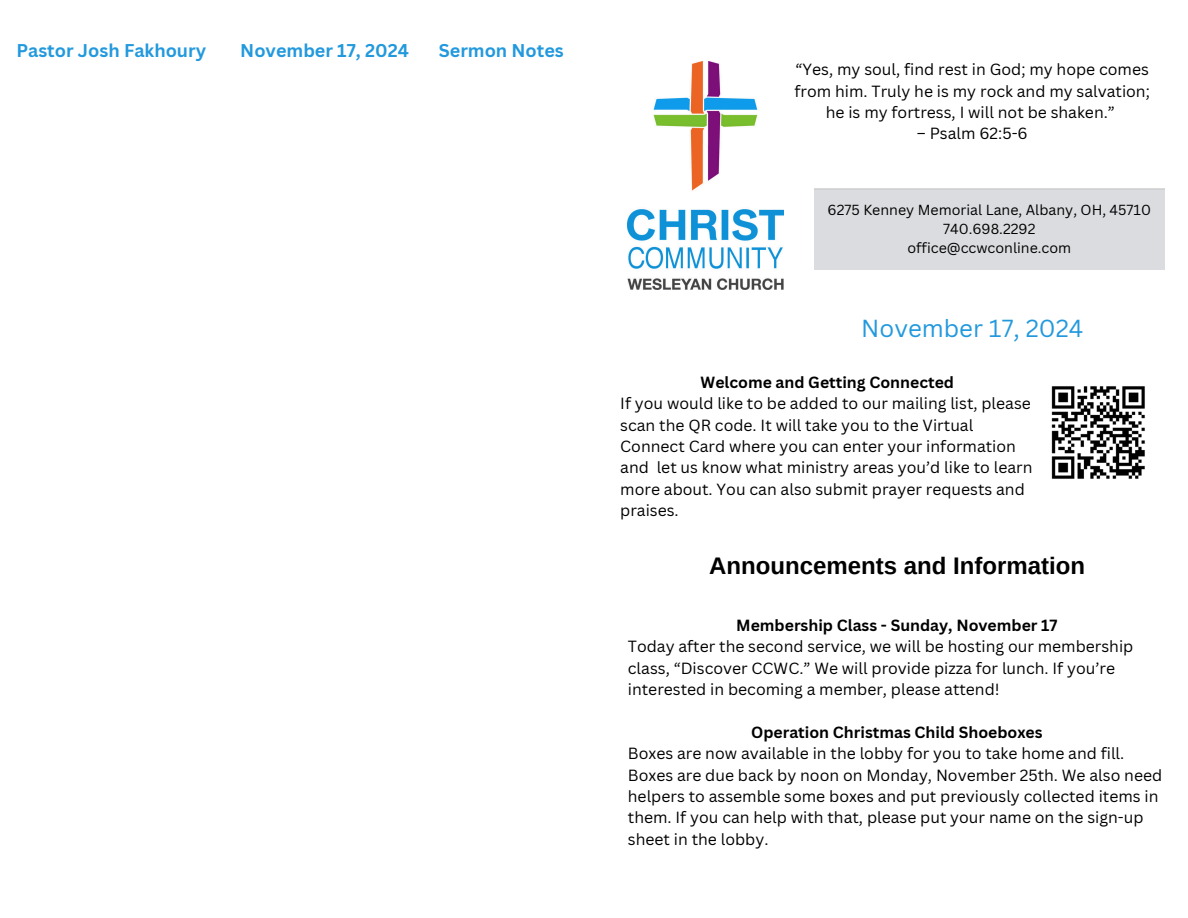
<style>
.page{position:relative;width:1188px;height:918px;background:#fff}
.page>*{position:absolute;margin:0;border:0;box-sizing:border-box;transform-origin:0 0}
.t1{font:700 24px "Arimo";color:#000}
.t2{font:24px "Canva Sans";color:#2399dd}
.t3{font:700 18px "Canva Sans";color:#2399dd}
.t4{font:15.75px/21.3px "Canva Sans";color:#000}
.t5{font:700 15.75px "Canva Sans";color:#000}
.t6{font:14.25px "Canva Sans";color:#000}
</style>
<div class="page">
<img style="left:628px;top:61px;width:155px;height:228px">
<img style="left:1051px;top:386px;width:94px;height:93px">
<p class="t3" style="left:16px;top:38px;width:191px">Pastor Josh Fakhoury</p>
<p class="t3" style="left:240px;top:38px;width:170px">November 17, 2024</p>
<p class="t3" style="left:439px;top:38px;width:127px">Sermon Notes</p>
<p class="t4" style="left:795px;top:58px;width:357px;text-align:center">“Yes, my soul, find rest in God; my hope comes from him. Truly he is my rock and my salvation; he is my fortress, I will not be shaken.”</p>
<p class="t4" style="left:917px;top:123px;width:112px">– Psalm 62:5-6</p>
<p class="t6" style="left:828px;top:200px;width:325px">6275 Kenney Memorial Lane, Albany, OH, 45710</p>
<p class="t6" style="left:943px;top:219px;width:94px">740.698.2292</p>
<p class="t6" style="left:907px;top:238px;width:165px">office@ccwconline.com</p>
<p class="t2" style="left:861px;top:311px;width:224px">November 17, 2024</p>
<p class="t5" style="left:701px;top:371px;width:255px">Welcome and Getting Connected</p>
<p class="t4" style="left:620px;top:392px;width:414px">If you would like to be added to our mailing list, please scan the QR code. It will take you to the Virtual Connect Card where you can enter your information and let us know what ministry areas you’d like to learn more about. You can also submit prayer requests and praises.</p>
<h2 class="t1" style="left:709px;top:552px;width:377px">Announcements and Information</h2>
<p class="t5" style="left:736px;top:614px;width:323px">Membership Class - Sunday, November 17</p>
<p class="t4" style="left:628px;top:636px;width:507px">Today after the second service, we will be hosting our membership class, “Discover CCWC.” We will provide pizza for lunch. If you’re interested in becoming a member, please attend!</p>
<h1 class="t5" style="left:751px;top:721px;width:293px">Operation Christmas Child Shoeboxes</h1>
<p class="t4" style="left:628px;top:742px;width:536px">Boxes are now available in the lobby for you to take home and fill.<br>Boxes are due back by noon on Monday, November 25th. We also need helpers to assemble some boxes and put previously collected items in them. If you can help with that, please put your name on the sign-up sheet in the lobby.</p>
</div>
